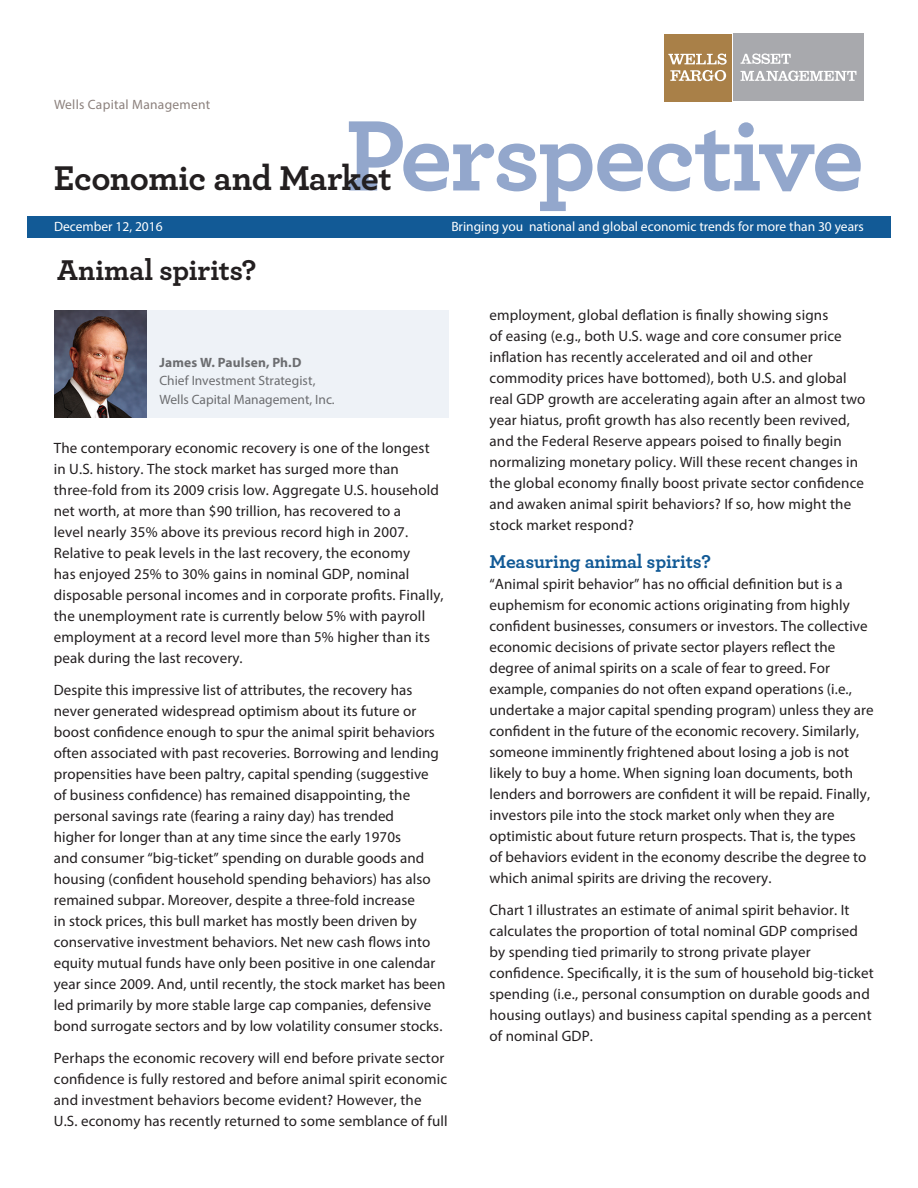
<style>
.page{position:relative;width:918px;height:1188px;background:#fff}
.page>*{position:absolute;margin:0;border:0;box-sizing:border-box;transform-origin:0 0}
.t1{font:700 105px "Archer";letter-spacing:-.025em;color:#93a7cc}
.t2{font:700 36px "Archer";letter-spacing:-.02em;color:#231f20}
.t3{font:700 30px "Archer";letter-spacing:-.01em;color:#231f20}
.t4{font:700 19.5px "Archer";letter-spacing:-.01em;color:#125a96}
.t5{font:15px/21px "Myriad Pro";letter-spacing:.005em;color:#231f20}
.t6{font:13.5px "Myriad Pro";color:#fff}
.t7{font:13.5px/19.5px "Myriad Pro";color:#6c6d70}
.t8{font:13.5px "Myriad Pro";letter-spacing:.02em;color:#8c817d}
.t9{font:700 13.5px "Myriad Pro";letter-spacing:.01em;color:#6c6d70}
</style>
<div class="page">
<div style="left:664px;top:34px;width:68px;height:67px;background:#a98048"></div>
<svg style="left:668px;top:54px;width:59px;height:27px"></svg>
<div style="left:734px;top:34px;width:130px;height:67px;background:#a8a9ad"></div>
<svg style="left:741px;top:53px;width:50px;height:11px"></svg>
<svg style="left:741px;top:71px;width:116px;height:10px"></svg>
<div style="left:27px;top:216px;width:864px;height:21px;background:#125a96"></div>
<div style="left:146px;top:310px;width:303px;height:108px;background:#eef2f7"></div>
<img style="left:54px;top:310px;width:93px;height:108px">
<p class="t8" style="left:54px;top:96px;width:158px">Wells Capital Management</p>
<h1 class="t1" style="left:345px;top:90px;width:521px">Perspective</h1>
<p class="t6" style="left:451px;top:218px;width:414px">Bringing you national and global economic trends for more than 30 years</p>
<h2 class="t2" style="left:54px;top:156px;width:339px">Economic and Market</h2>
<p class="t6" style="left:54px;top:218px;width:110px">December 12, 2016</p>
<h3 class="t3" style="left:57px;top:252px;width:201px">Animal spirits?</h3>
<p class="t9" style="left:159px;top:354px;width:144px">James W. Paulsen, Ph.D</p>
<p class="t7" style="left:159px;top:370px;width:177px">Chief Investment Strategist,<br>Wells Capital Management, Inc.</p>
<p class="t5" style="left:54px;top:437px;width:391px">The contemporary economic recovery is one of the longest in U.S. history. The stock market has surged more than three-fold from its 2009 crisis low. Aggregate U.S. household net worth, at more than $90 trillion, has recovered to a<br>level nearly 35% above its previous record high in 2007.<br>Relative to peak levels in the last recovery, the economy<br>has enjoyed 25% to 30% gains in nominal GDP, nominal disposable personal incomes and in corporate profits. Finally, the unemployment rate is currently below 5% with payroll employment at a record level more than 5% higher than its peak during the last recovery.</p>
<p class="t5" style="left:54px;top:679px;width:393px">Despite this impressive list of attributes, the recovery has never generated widespread optimism about its future or boost confidence enough to spur the animal spirit behaviors often associated with past recoveries. Borrowing and lending propensities have been paltry, capital spending (suggestive<br>of business confidence) has remained disappointing, the personal savings rate (fearing a rainy day) has trended<br>higher for longer than at any time since the early 1970s<br>and consumer “big-ticket” spending on durable goods and housing (confident household spending behaviors) has also remained subpar. Moreover, despite a three-fold increase<br>in stock prices, this bull market has mostly been driven by conservative investment behaviors. Net new cash flows into equity mutual funds have only been positive in one calendar year since 2009. And, until recently, the stock market has been led primarily by more stable large cap companies, defensive bond surrogate sectors and by low volatility consumer stocks.</p>
<p class="t5" style="left:54px;top:1047px;width:395px">Perhaps the economic recovery will end before private sector confidence is fully restored and before animal spirit economic and investment behaviors become evident? However, the U.S. economy has recently returned to some semblance of full</p>
<p class="t5" style="left:489px;top:304px;width:377px">employment, global deflation is finally showing signs<br>of easing (e.g., both U.S. wage and core consumer price inflation has recently accelerated and oil and other commodity prices have bottomed), both U.S. and global real GDP growth are accelerating again after an almost two year hiatus, profit growth has also recently been revived, and the Federal Reserve appears poised to finally begin normalizing monetary policy. Will these recent changes in the global economy finally boost private sector confidence and awaken animal spirit behaviors? If so, how might the stock market respond?</p>
<h3 class="t4" style="left:489px;top:549px;width:223px">Measuring animal spirits?</h3>
<p class="t5" style="left:489px;top:573px;width:386px">“Animal spirit behavior” has no official definition but is a euphemism for economic actions originating from highly confident businesses, consumers or investors. The collective economic decisions of private sector players reflect the degree of animal spirits on a scale of fear to greed. For example, companies do not often expand operations (i.e., undertake a major capital spending program) unless they are confident in the future of the economic recovery. Similarly, someone imminently frightened about losing a job is not likely to buy a home. When signing loan documents, both lenders and borrowers are confident it will be repaid. Finally, investors pile into the stock market only when they are optimistic about future return prospects. That is, the types<br>of behaviors evident in the economy describe the degree to which animal spirits are driving the recovery.</p>
<p class="t5" style="left:489px;top:899px;width:386px">Chart 1 illustrates an estimate of animal spirit behavior. It calculates the proportion of total nominal GDP comprised by spending tied primarily to strong private player confidence. Specifically, it is the sum of household big-ticket spending (i.e., personal consumption on durable goods and housing outlays) and business capital spending as a percent of nominal GDP.</p>
</div>
